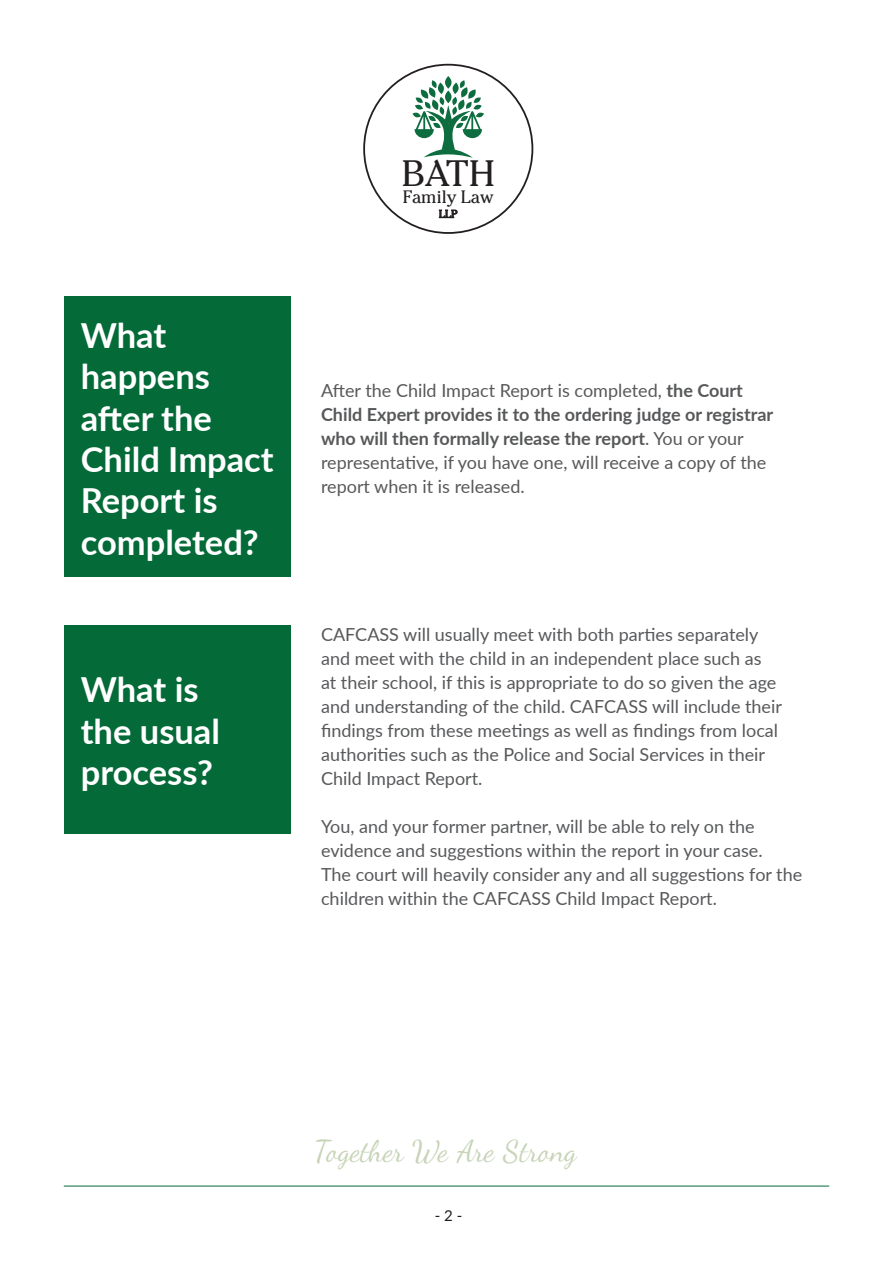
<style>
.page{position:relative;width:893px;height:1263px;background:#fff}
.page>*{position:absolute;margin:0;border:0;box-sizing:border-box;transform-origin:0 0}
.t1{font:36.6px "Cheltenham Std";color:#231f20}
.t2{font:700 34.5px/41.4px "Lato";color:#fff}
.t3{font:30px "Dancing Script OT";color:#c5d4b6}
.t4{font:18px/24px "Lato";color:#57585a}
.t5{font:17.85px "Cheltenham Std";color:#231f20}
.t6{font:15px "Lato";color:#231f20}
.t7{font:10.8px "Cheltenham Std";color:#231f20}
.s1{font-weight:700}
</style>
<div class="page">
<hr style="left:64px;top:1186px;width:765px;height:1px;background:#046a38">
<div style="left:64px;top:297px;width:227px;height:280px;background:#046a38"></div>
<div style="left:64px;top:625px;width:227px;height:208px;background:#046a38"></div>
<svg style="left:445px;top:76px;width:6px;height:13px"></svg>
<svg style="left:413px;top:80px;width:71px;height:78px"></svg>
<p class="t2" style="left:81px;top:313px;width:194px">What happens after the<br>Child Impact<br>Report is completed?</p>
<p class="t2" style="left:81px;top:667px;width:141px">What is the usual process?</p>
<p class="t1" style="left:402px;top:152px;width:94px">BATH</p>
<p class="t5" style="left:403px;top:186px;width:93px">Family Law</p>
<p class="t7" style="left:439px;top:208px;width:20px">LLP</p>
<p class="t4" style="left:321px;top:377px;width:454px">After the Child Impact Report is completed, <span class="s1">the Court Child Expert provides it to the ordering judge or registrar who will then formally release the report</span>. You or your representative, if you have one, will receive a copy of the report when it is released.</p>
<p class="t4" style="left:321px;top:621px;width:462px">CAFCASS will usually meet with both parties separately and meet with the child in an independent place such as<br>at their school, if this is appropriate to do so given the age and understanding of the child. CAFCASS will include their findings from these meetings as well as findings from local authorities such as the Police and Social Services in their Child Impact Report.</p>
<p class="t4" style="left:321px;top:813px;width:483px">You, and your former partner, will be able to rely on the evidence and suggestions within the report in your case.<br>The court will heavily consider any and all suggestions for the children within the CAFCASS Child Impact Report.</p>
<p class="t3" style="left:316px;top:1133px;width:263px">Together We Are Strong</p>
<p class="t6" style="left:435px;top:1205px;width:29px">- 2 -</p>
</div>
